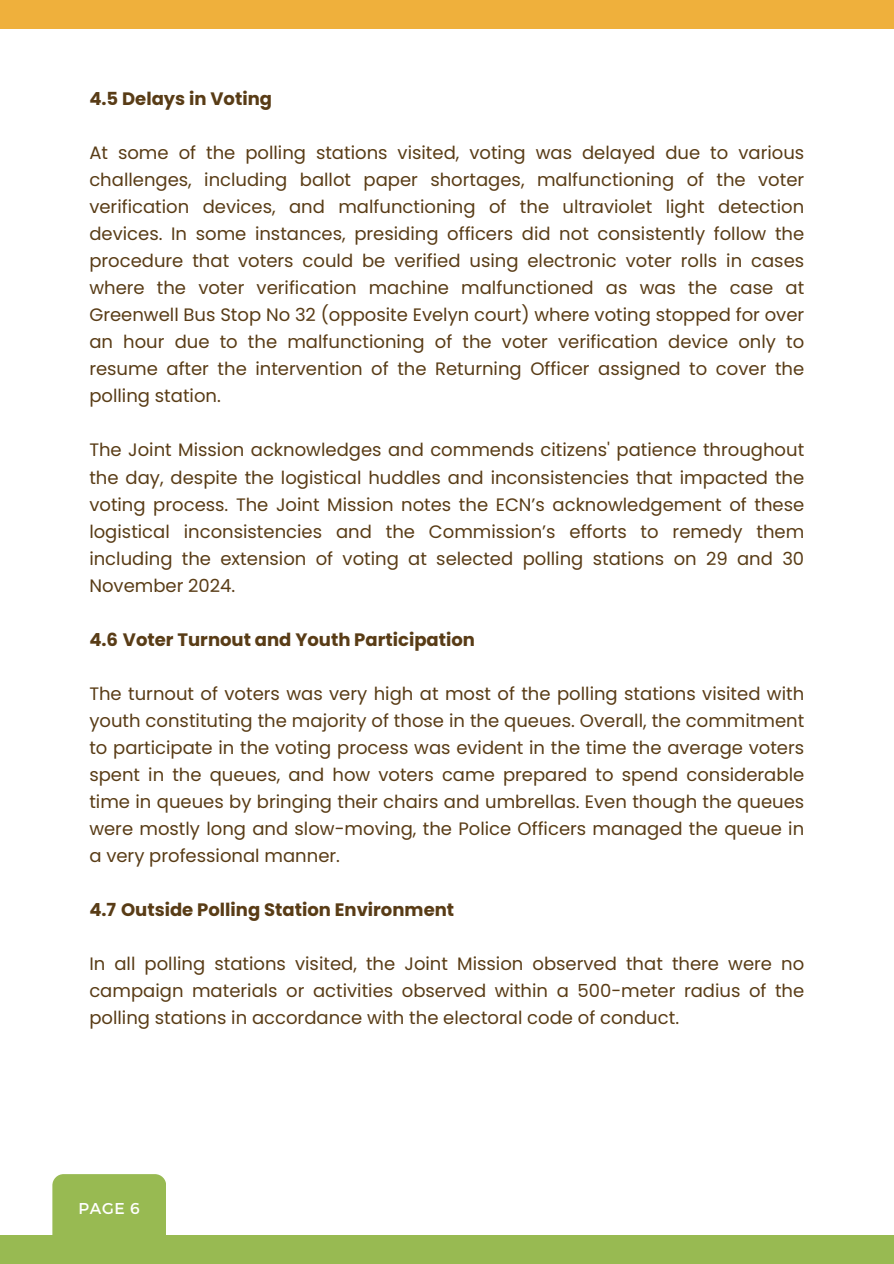
<style>
.page{position:relative;width:894px;height:1264px;background:#fff}
.page>*{position:absolute;margin:0;border:0;box-sizing:border-box;transform-origin:0 0}
.t1{font:18px/27px "Poppins";color:#593c16;text-align:justify}
.t2{font:700 18px "Poppins";color:#593c16}
.t3{font:15.75px "Montserrat";color:#fff}
</style>
<div class="page">
<div style="left:0;top:0;width:893px;height:29px;background:#efb03c"></div>
<div style="left:52px;top:1174px;width:114px;height:61px;background:#98ba52"></div>
<div style="left:0;top:1235px;width:893px;height:28px;background:#98ba52"></div>
<h2 class="t2" style="left:89px;top:86px;width:184px">4.5 Delays in Voting</h2>
<h2 class="t1" style="left:89px;top:139px;width:716px">At some of the polling stations visited, voting was delayed due to various challenges, including ballot paper shortages, malfunctioning of the voter verification devices, and malfunctioning of the ultraviolet light detection devices. In some instances, presiding officers did not consistently follow the procedure that voters could be verified using electronic voter rolls in cases where the voter verification machine malfunctioned as was the case at Greenwell Bus Stop No 32 (opposite Evelyn court) where voting stopped for over an hour due to the malfunctioning of the voter verification device only to resume after the intervention of the Returning Officer assigned to cover the polling station.</h2>
<h1 class="t1" style="left:89px;top:436px;width:716px">The Joint Mission acknowledges and commends citizens' patience throughout the day, despite the logistical huddles and inconsistencies that impacted the voting process. The Joint Mission notes the ECN’s acknowledgement of these logistical inconsistencies and the Commission’s efforts to remedy them including the extension of voting at selected polling stations on 29 and 30<br>November 2024.</h1>
<h2 class="t2" style="left:89px;top:626px;width:387px">4.6 Voter Turnout and Youth Participation</h2>
<h1 class="t1" style="left:89px;top:679px;width:716px">The turnout of voters was very high at most of the polling stations visited with youth constituting the majority of those in the queues. Overall, the commitment to participate in the voting process was evident in the time the average voters spent in the queues, and how voters came prepared to spend considerable time in queues by bringing their chairs and umbrellas. Even though the queues were mostly long and slow-moving, the Police Officers managed the queue in a very professional manner.</h1>
<h2 class="t2" style="left:89px;top:896px;width:366px">4.7 Outside Polling Station Environment</h2>
<p class="t1" style="left:89px;top:949px;width:716px">In all polling stations visited, the Joint Mission observed that there were no campaign materials or activities observed within a 500-meter radius of the polling stations in accordance with the electoral code of conduct.</p>
<h1 class="t3" style="left:78px;top:1198px;width:63px">PAGE 6</h1>
</div>
